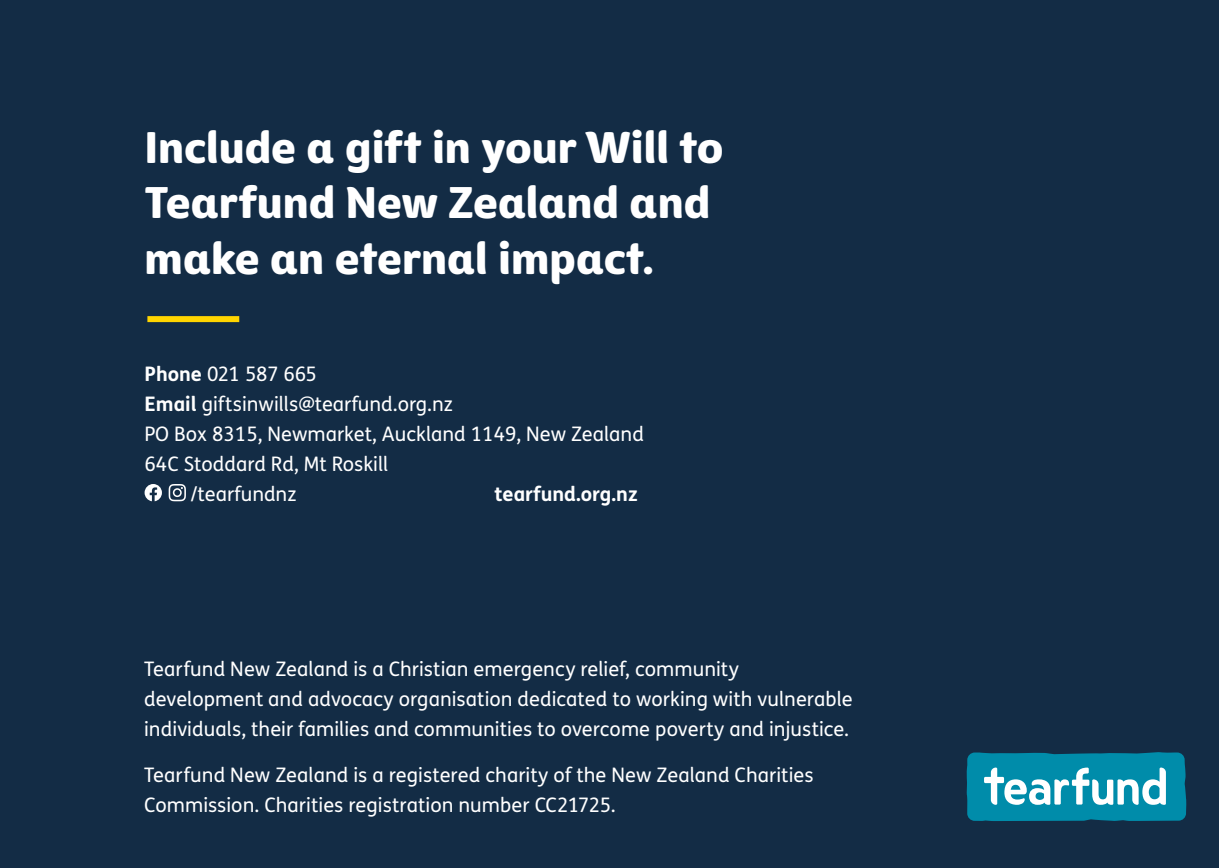
<style>
.page{position:relative;width:1219px;height:868px;background:#fff}
.page>*{position:absolute;margin:0;border:0;box-sizing:border-box;transform-origin:0 0}
.t1{font:43px/55.4px "Tearfund Sans";color:#fff}
.t2{font:20px/30px "FS Me";color:#fff}
.t3{font:700 20px "FS Me";color:#fff}
.t4{font:20px "FS Me";letter-spacing:-.03em;color:#fff}
.s1{font-weight:700}
</style>
<div class="page">
<div style="left:0;top:0;width:1219px;height:867px;background:#132c45"></div>
<svg style="left:966px;top:752px;width:220px;height:69px;background:#2e9db6"></svg>
<svg style="left:169px;top:484px;width:17px;height:17px"></svg>
<svg style="left:145px;top:484px;width:17px;height:17px"></svg>
<div style="left:147px;top:316px;width:92px;height:6px;background:#ffd500"></div>
<h1 class="t1" style="left:145px;top:115px;width:581px">Include a gift in your Will to<br>Tearfund New Zealand and make an eternal impact.</h1>
<p class="t4" style="left:145px;top:360px;width:174px"><span class="s1">Phone</span> 021 587 665</p>
<p class="t2" style="left:145px;top:389px;width:310px"><span class="s1">Email</span> giftsinwills@tearfund.org.nz</p>
<p class="t2" style="left:145px;top:419px;width:501px">PO Box 8315, Newmarket, Auckland 1149, New Zealand</p>
<p class="t2" style="left:145px;top:449px;width:245px">64C Stoddard Rd, Mt Roskill</p>
<p class="t2" style="left:191px;top:479px;width:107px">/tearfundnz</p>
<p class="t3" style="left:495px;top:478px;width:145px">tearfund.org.nz</p>
<p class="t2" style="left:144px;top:653px;width:710px">Tearfund New Zealand is a Christian emergency relief, community development and advocacy organisation dedicated to working with vulnerable individuals, their families and communities to overcome poverty and injustice.</p>
<p class="t2" style="left:144px;top:759px;width:671px">Tearfund New Zealand is a registered charity of the New Zealand Charities<br>Commission. Charities registration number CC21725.</p>
</div>
